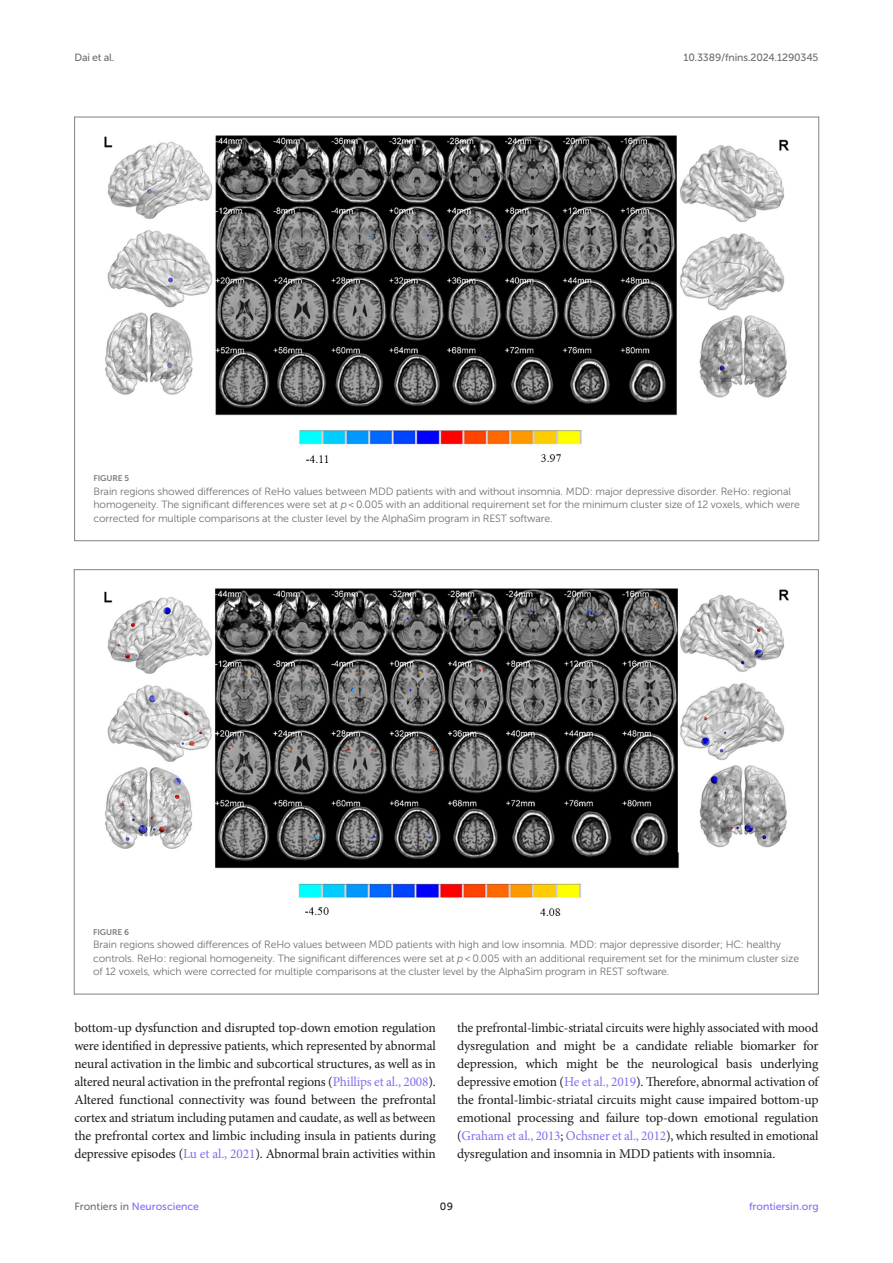
<style>
.page{position:relative;width:893px;height:1263px;background:#fff}
.page>*{position:absolute;margin:0;border:0;box-sizing:border-box;transform-origin:0 0}
.TEXT{font:13.5px/18px "Minion Pro";letter-spacing:-.01em;color:#1b1c1b;text-align:justify}
.FIG_LEG{font:10.5px/13.5px "Museo Sans 300";letter-spacing:-.01em;color:#706f70}
.t1{font:10.5px "Museo Sans 500";color:#856df0}
.t2{font:10.5px "Museo Sans 500";letter-spacing:-.015em;color:#706f70}
.t3{font:10.5px "Museo Sans 500";color:#1b1c1b}
.FIG_HD{font:8.25px "Museo Sans 700";letter-spacing:-.01em;color:#7e7f7f}
.s1{font-style:italic}
.s2{color:#856df0}
.s3{color:#706f70}
</style>
<div class="page">
<img style="left:104px;top:136px;width:685px;height:326px">
<img style="left:104px;top:589px;width:684px;height:327px">
<p class="t2" style="left:74px;top:51px;width:42px">Dai et al.</p>
<p class="t2" style="left:683px;top:51px;width:137px">10.3389/fnins.2024.1290345</p>
<p class="FIG_HD" style="left:94px;top:474px;width:37px">FIGURE 5</p>
<p class="FIG_LEG" style="left:94px;top:484px;width:708px">Brain regions showed differences of ReHo values between MDD patients with and without insomnia. MDD: major depressive disorder. ReHo: regional homogeneity. The significant differences were set at <span class="s1">p</span> &lt; 0.005 with an additional requirement set for the minimum cluster size of 12 voxels, which were corrected for multiple comparisons at the cluster level by the AlphaSim program in REST software.</p>
<p class="FIG_HD" style="left:93px;top:927px;width:37px">FIGURE 6</p>
<p class="FIG_LEG" style="left:93px;top:938px;width:707px">Brain regions showed differences of ReHo values between MDD patients with high and low insomnia. MDD: major depressive disorder; HC: healthy controls. ReHo: regional homogeneity. The significant differences were set at <span class="s1">p</span> &lt; 0.005 with an additional requirement set for the minimum cluster size of 12 voxels, which were corrected for multiple comparisons at the cluster level by the AlphaSim program in REST software.</p>
<p class="TEXT" style="left:74px;top:1019px;width:363px">bottom-up dysfunction and disrupted top-down emotion regulation were identified in depressive patients, which represented by abnormal neural activation in the limbic and subcortical structures, as well as in altered neural activation in the prefrontal regions (<span class="s2">Phillips et al., 2008</span>).<br>Altered functional connectivity was found between the prefrontal cortex and striatum including putamen and caudate, as well as between the prefrontal cortex and limbic including insula in patients during depressive episodes (<span class="s2">Lu et al., 2021</span>). Abnormal brain activities within</p>
<p class="TEXT" style="left:457px;top:1019px;width:363px">the prefrontal-limbic-striatal circuits were highly associated with mood dysregulation and might be a candidate reliable biomarker for depression, which might be the neurological basis underlying depressive emotion (<span class="s2">He et al., 2019</span>). Therefore, abnormal activation of the frontal-limbic-striatal circuits might cause impaired bottom-up emotional processing and failure top-down emotional regulation (<span class="s2">Graham et al., 2013</span>; <span class="s2">Ochsner et al., 2012</span>), which resulted in emotional dysregulation and insomnia in MDD patients with insomnia.</p>
<p class="t1" style="left:74px;top:1200px;width:126px"><span class="s3">Frontiers in</span> Neuroscience</p>
<p class="t3" style="left:440px;top:1200px;width:15px">09</p>
<p class="t1" style="left:749px;top:1200px;width:71px">frontiersin.org</p>
</div>
